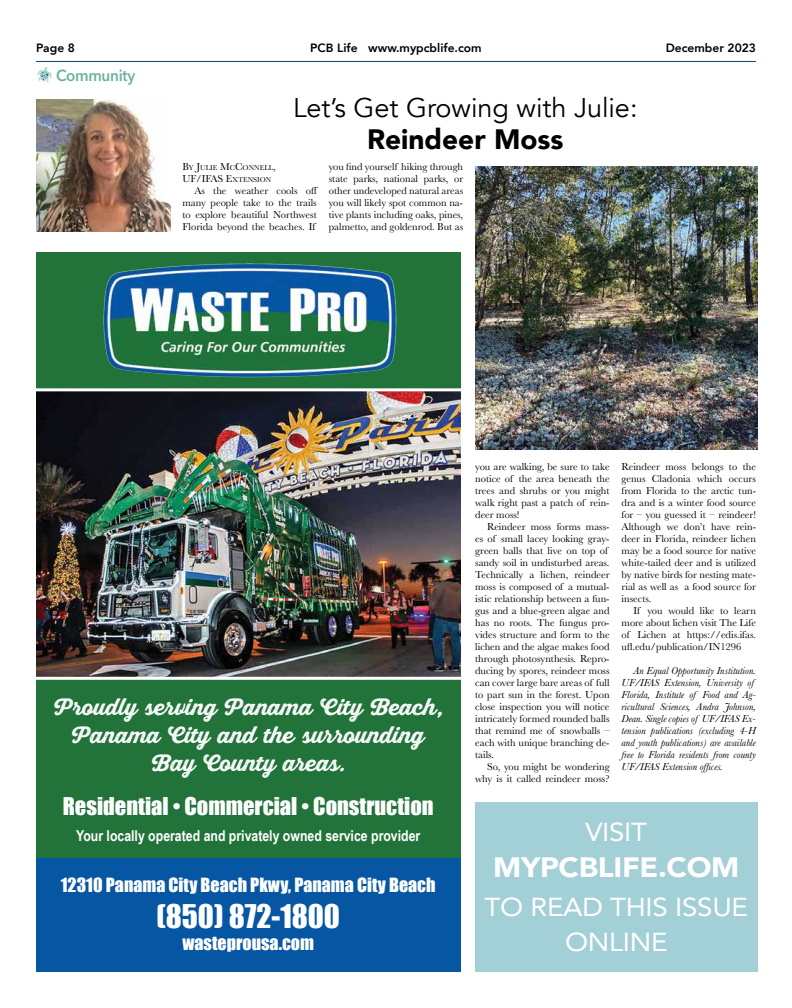
<style>
.page{position:relative;width:792px;height:1008px;background:#fff}
.page>*{position:absolute;margin:0;border:0;box-sizing:border-box;transform-origin:0 0}
.t1{font:30px "Impact";color:#fff}
.t2{font:900 28px "Avenir";letter-spacing:-.01em;color:#fff;scale:1.07 1}
.t3{font:900 28px "Avenir";color:#000}
.t4{font:27px "Avenir";color:#000}
.t5{font:26px/35px "Avenir";letter-spacing:-.01em;color:#fff;text-align:center;scale:1.07 1}
.t6{font:23px/27.6px "Bookman Press Script";color:#fff;text-align:center}
.t7{font:22.5px "Impact";color:#fff}
.t8{font:18px "Impact";color:#fff}
.t9{font:600 16px "Avenir Next";letter-spacing:-.02em;color:#6cb1a0;scale:.95 1}
.t10{font:700 15px "Arial Narrow";color:#fff}
.t11{font:800 12px "Avenir";color:#000}
.t12{font:10.5px/12px "Baskerville";color:#000;text-align:justify}
.t13{font:italic 10.5px/12px "Baskerville";color:#000}
.t14{font:10.5px "Baskerville";color:#000}
.t15{font:7.3px "Baskerville";color:#000}
.s1{font-size:10.5px}
</style>
<div class="page">
<hr style="left:36px;top:61px;width:720px;height:1px;background:#004988">
<svg style="left:38px;top:67px;width:14px;height:16px"></svg>
<div style="left:36px;top:252px;width:425px;height:720px;background:#21733a"></div>
<img style="left:36px;top:388px;width:425px;height:292px">
<div style="left:36px;top:858px;width:425px;height:114px;background:#0656a4"></div>
<img style="left:103px;top:263px;width:294px;height:115px">
<img style="left:36px;top:99px;width:134px;height:132px">
<div style="left:475px;top:803px;width:282px;height:169px;background:#a3cfd6"></div>
<img style="left:475px;top:166px;width:282px;height:284px">
<p class="t11" style="left:36px;top:39px;width:40px">Page 8</p>
<p class="t11" style="left:310px;top:39px;width:173px">PCB Life www.mypcblife.com</p>
<p class="t11" style="left:666px;top:39px;width:92px">December 2023</p>
<h3 class="t9" style="left:56px;top:62px;width:85px">Community</h3>
<h3 class="t4" style="left:293px;top:92px;width:346px">Let’s Get Growing with Julie:</h3>
<h2 class="t3" style="left:367px;top:115px;width:198px">Reindeer Moss</h2>
<p class="t15" style="left:182px;top:163px;width:95px"><span class="s1">B</span>Y <span class="s1">J</span>ULIE <span class="s1">M</span>C<span class="s1">C</span>ONNELL<span class="s1">,</span></p>
<p class="t14" style="left:182px;top:172px;width:26px">UF/IFAS</p>
<p class="t15" style="left:226px;top:175px;width:47px"><span class="s1">E</span>XTENSION</p>
<p class="t12" style="left:182px;top:185px;width:137px;text-indent:12px">As the weather cools off many people take to the trails to explore beautiful Northwest Florida beyond the beaches. If</p>
<p class="t12" style="left:329px;top:161px;width:136px">you find yourself hiking through state parks, national parks, or other undeveloped natural areas you will likely spot common na&shy;tive plants including oaks, pines, palmetto, and goldenrod. But as</p>
<h3 class="t6" style="left:54px;top:694px;width:389px">Proudly serving Panama City Beach,<br>Panama City and the surrounding<br>Bay County areas.</h3>
<h3 class="t7" style="left:63px;top:789px;width:372px">Residential • Commercial • Construction</h3>
<h3 class="t10" style="left:76px;top:824px;width:346px">Your locally operated and privately owned service provider</h3>
<h3 class="t8" style="left:61px;top:871px;width:376px">12310 Panama City Beach Pkwy, Panama City Beach</h3>
<h1 class="t1" style="left:156px;top:893px;width:185px">(850) 872-1800</h1>
<h3 class="t8" style="left:182px;top:929px;width:133px">wasteprousa.com</h3>
<p class="t12" style="left:475px;top:461px;width:136px">you are walking, be sure to take notice of the area beneath the trees and shrubs or you might walk right past a patch of rein&shy;deer moss!</p>
<p class="t12" style="left:475px;top:521px;width:136px;text-align:left;text-indent:12px">Reindeer moss forms mass&shy;es of small lacey looking gray&shy;green balls that live on top of sandy soil in undisturbed areas.<br>Technically a lichen, reindeer moss is composed of a mutual&shy;istic relationship between a fun&shy;gus and a blue-green algae and has no roots. The fungus pro&shy;vides structure and form to the lichen and the algae makes food through photosynthesis. Repro&shy;ducing by spores, reindeer moss can cover large bare areas of full to part sun in the forest. Upon close inspection you will notice intricately formed rounded balls that remind me of snowballs – each with unique branching de&shy;tails.</p>
<p class="t12" style="left:475px;top:761px;width:136px;text-align:right">So, you might be wondering why is it called reindeer moss?</p>
<p class="t12" style="left:622px;top:461px;width:136px">Reindeer moss belongs to the genus Cladonia which occurs from Florida to the arctic tun&shy;dra and is a winter food source for – you guessed it – reindeer!<br>Although we don’t have rein&shy;deer in Florida, reindeer lichen may be a food source for native white-tailed deer and is utilized by native birds for nesting mate&shy;rial as well as a food source for insects.</p>
<p class="t12" style="left:622px;top:605px;width:136px;text-indent:12px">If you would like to learn more about lichen visit The Life of Lichen at https://edis.ifas. ufl.edu/publication/IN1296</p>
<p class="t13" style="left:622px;top:665px;width:136px;text-indent:12px">An Equal Opportunity Institution.<br>UF/IFAS Extension, University of Florida, Institute of Food and Ag&shy;ricultural Sciences, Andra Johnson, Dean. Single copies of UF/IFAS Ex&shy;tension publications (excluding 4-H and youth publications) are available free to Florida residents from county UF/IFAS Extension offices.</p>
<h3 class="t5" style="left:586px;top:814px;width:59px">VISIT</h3>
<h2 class="t2" style="left:493px;top:843px;width:232px">MYPCBLIFE.COM</h2>
<h3 class="t5" style="left:485px;top:889px;width:248px">TO READ THIS ISSUE<br>ONLINE</h3>
</div>
